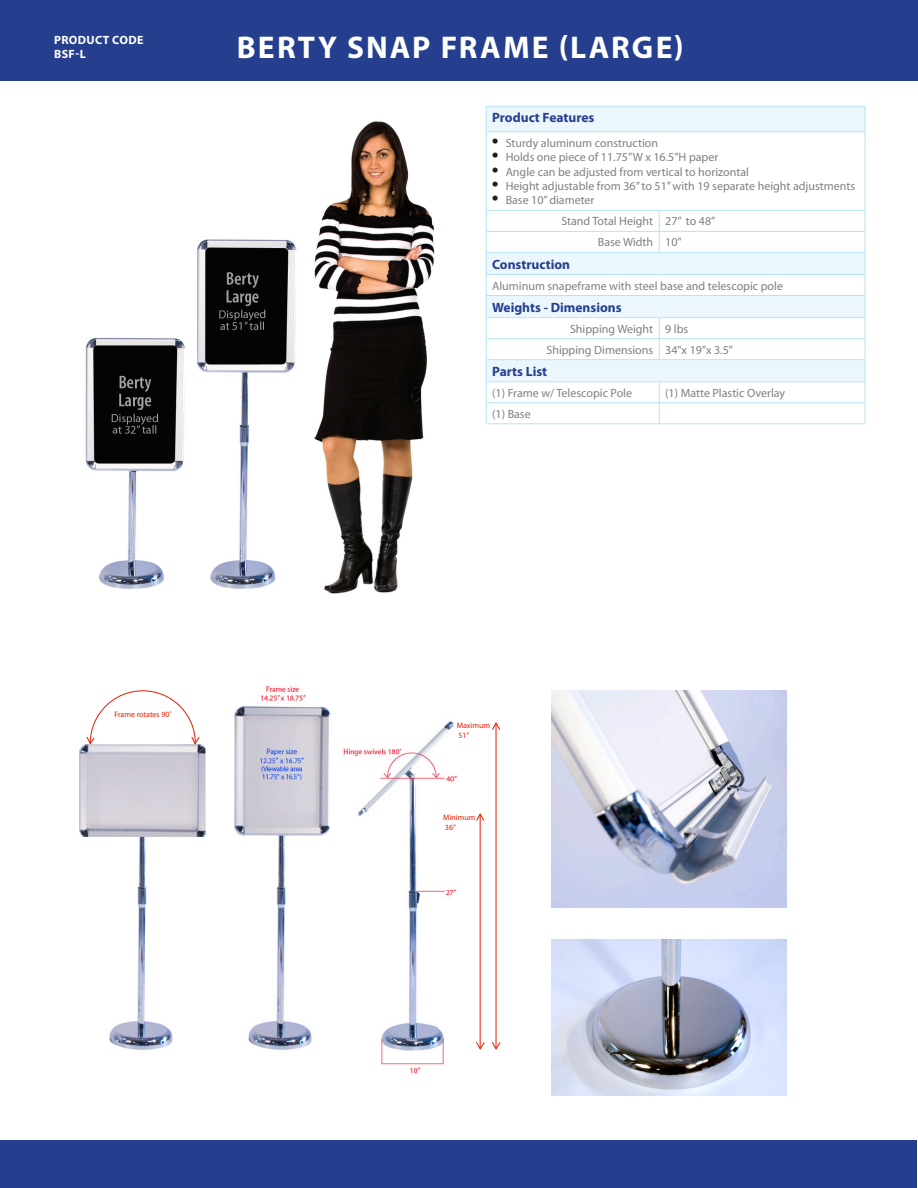
<style>
.page{position:relative;width:918px;height:1188px;background:#fff}
.page>*{position:absolute;margin:0;border:0;box-sizing:border-box;transform-origin:0 0}
.t1{font:700 31.5px "Myriad Pro";letter-spacing:.065em;color:#fff}
.t2{font:700 13.5px "Myriad Pro";color:#253f8e}
.t3{font:12px "Myriad Pro";color:#808083}
.t4{font:700 12px "Myriad Pro";letter-spacing:.03em;color:#fff}
.t5{font:7.95px/9.4px "Myriad Pro";color:#e21d00}
.s1{font-family:"Times";font-size:18px;color:#231f20}
</style>
<div class="page">
<div style="left:1px;top:0;width:917px;height:80px;background:#253f8e"></div>
<div style="left:1px;top:1141px;width:916px;height:47px;background:#253f8e"></div>
<div style="left:487px;top:107px;width:378px;height:24px;background:#ecf7fd"></div>
<svg style="left:487px;top:132px;width:378px;height:78px"></svg>
<hr style="left:486px;top:106px;width:173px;height:1px;background:#b9e1f7">
<svg style="left:486px;top:107px;width:1px;height:24px"></svg>
<hr style="left:659px;top:106px;width:207px;height:1px;background:#b9e1f7">
<svg style="left:865px;top:107px;width:1px;height:24px"></svg>
<hr style="left:486px;top:131px;width:173px;height:1px;background:#b9e1f7">
<hr style="left:486px;top:132px;width:1px;height:78px;background:#b9e1f7">
<hr style="left:659px;top:131px;width:207px;height:1px;background:#b9e1f7">
<hr style="left:865px;top:132px;width:1px;height:78px;background:#b9e1f7">
<hr style="left:486px;top:210px;width:173px;height:1px;background:#b9e1f7">
<hr style="left:659px;top:210px;width:207px;height:1px;background:#b9e1f7">
<svg style="left:486px;top:211px;width:380px;height:212px"></svg>
<hr style="left:486px;top:423px;width:173px;height:1px;background:#b9e1f7">
<hr style="left:659px;top:423px;width:207px;height:1px;background:#b9e1f7">
<img style="left:85px;top:121px;width:350px;height:473px">
<img style="left:551px;top:939px;width:236px;height:157px">
<img style="left:551px;top:691px;width:236px;height:216px">
<img style="left:234px;top:686px;width:262px;height:389px">
<img style="left:79px;top:744px;width:127px;height:307px">
<svg style="left:86px;top:690px;width:114px;height:55px"></svg>
<hr style="left:480px;top:814px;width:1px;height:235px;background:#e21d00">
<svg style="left:476px;top:1041px;width:9px;height:9px"></svg>
<svg style="left:476px;top:813px;width:9px;height:8px"></svg>
<hr style="left:496px;top:723px;width:1px;height:326px;background:#e21d00">
<svg style="left:491px;top:1041px;width:10px;height:9px"></svg>
<svg style="left:492px;top:722px;width:9px;height:8px"></svg>
<p class="t4" style="left:54px;top:32px;width:91px">PRODUCT CODE</p>
<p class="t4" style="left:54px;top:46px;width:33px">BSF-L</p>
<p class="t1" style="left:237px;top:26px;width:449px">BERTY SNAP FRAME (LARGE)</p>
<p class="t2" style="left:492px;top:109px;width:104px">Product Features</p>
<p class="t3" style="left:492px;top:135px;width:167px"><span class="s1">•</span> Sturdy aluminum construction</p>
<p class="t3" style="left:492px;top:150px;width:228px"><span class="s1">•</span> Holds one piece of 11.75”W x 16.5”H paper</p>
<p class="t3" style="left:492px;top:164px;width:258px"><span class="s1">•</span> Angle can be adjusted from vertical to horizontal</p>
<p class="t3" style="left:492px;top:179px;width:364px"><span class="s1">•</span> Height adjustable from 36” to 51” with 19 separate height adjustments</p>
<p class="t3" style="left:492px;top:193px;width:104px"><span class="s1">•</span> Base 10” diameter</p>
<p class="t3" style="left:561px;top:214px;width:93px">Stand Total Height</p>
<p class="t3" style="left:665px;top:214px;width:52px">27” to 48”</p>
<p class="t3" style="left:598px;top:235px;width:57px">Base Width</p>
<p class="t3" style="left:665px;top:235px;width:18px">10"</p>
<p class="t2" style="left:492px;top:255px;width:79px">Construction</p>
<p class="t3" style="left:492px;top:278px;width:292px">Aluminum snapeframe with steel base and telescopic pole</p>
<p class="t2" style="left:492px;top:298px;width:131px">Weights - Dimensions</p>
<p class="t3" style="left:570px;top:321px;width:85px">Shipping Weight</p>
<p class="t3" style="left:665px;top:321px;width:25px">9 lbs</p>
<p class="t3" style="left:546px;top:342px;width:108px">Shipping Dimensions</p>
<p class="t3" style="left:665px;top:342px;width:69px">34"x 19"x 3.5"</p>
<p class="t2" style="left:492px;top:362px;width:57px">Parts List</p>
<p class="t3" style="left:492px;top:385px;width:141px">(1) Frame w/ Telescopic Pole</p>
<p class="t3" style="left:665px;top:385px;width:122px">(1) Matte Plastic Overlay</p>
<p class="t3" style="left:492px;top:406px;width:40px">(1) Base</p>
<p class="t5" style="left:114px;top:710px;width:59px">Frame rotates 90˚</p>
<p class="t5" style="left:457px;top:721px;width:35px">Maximum<br>51”</p>
<p class="t5" style="left:443px;top:813px;width:34px">Minimum<br>36”</p>
</div>
